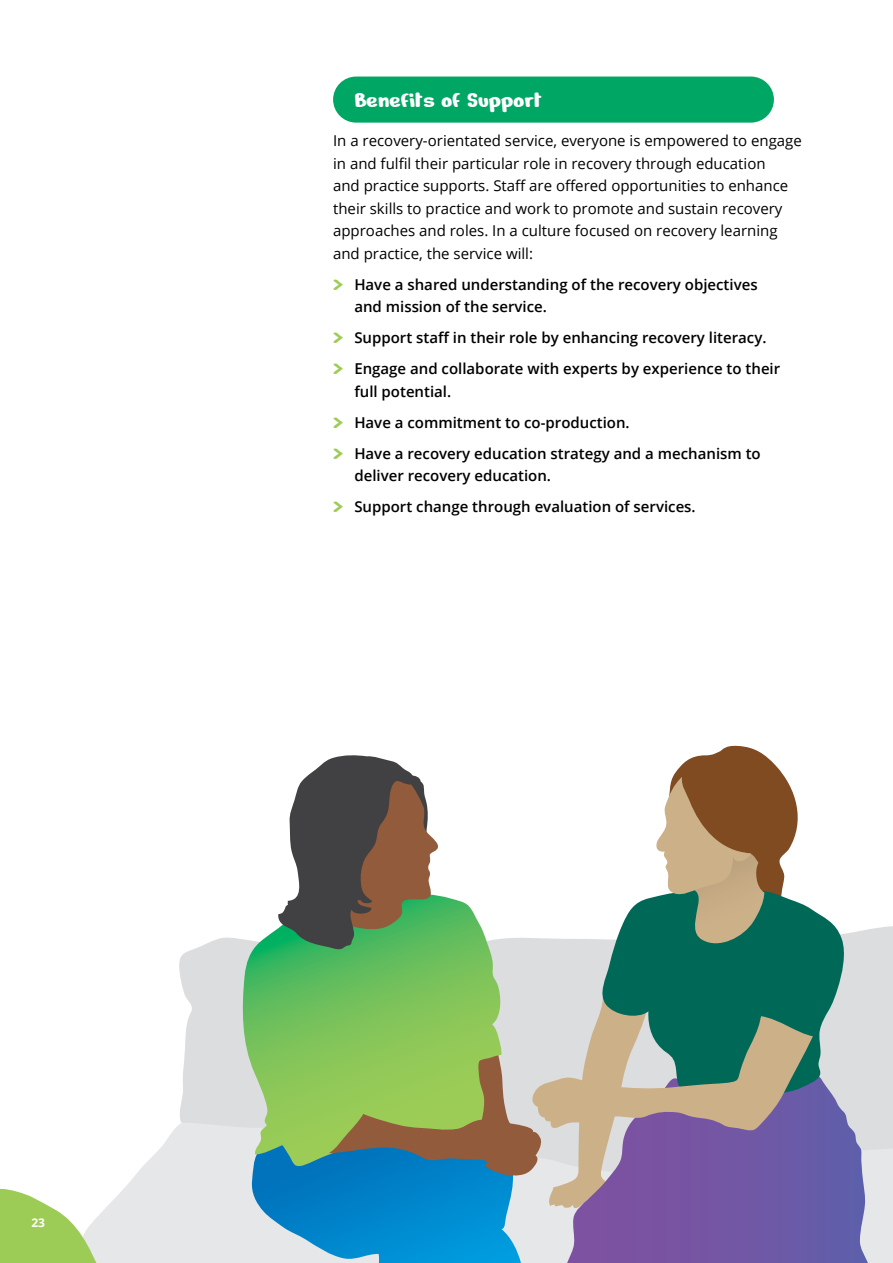
<style>
.page{position:relative;width:893px;height:1263px;background:#fff}
.page>*{position:absolute;margin:0;border:0;box-sizing:border-box;transform-origin:0 0}
.t1{font:24px "Nerko One";color:#fff}
.t2{font:600 15px/31px "Open Sans";color:#000}
.t3{font:15px/22.5px "Open Sans";color:#000}
.t4{font:700 12px "Open Sans";color:#fff}
.s1{font-family:"Nerko One";font-weight:400;font-size:22.5px;color:#9dcc56}
</style>
<div class="page">
<div style="left:333px;top:77px;width:441px;height:46px;background:#00a664;border-radius:23px"></div>
<svg style="left:102px;top:1127px;width:791px;height:136px;fill:#e6e7e8"></svg>
<svg style="left:177px;top:926px;width:716px;height:249px;background:#e1e2e2"></svg>
<svg style="left:241px;top:897px;width:262px;height:272px;background:#83c983"></svg>
<svg style="left:813px;top:1075px;width:55px;height:188px;background:#7d79b5"></svg>
<svg style="left:598px;top:896px;width:249px;height:204px;background:#418b80"></svg>
<svg style="left:655px;top:746px;width:151px;height:204px"></svg>
<svg style="left:278px;top:755px;width:167px;height:194px"></svg>
<svg style="left:251px;top:998px;width:562px;height:265px;background:#7a9895"></svg>
<svg style="left:0;top:1188px;width:102px;height:75px"></svg>
<p class="t4" style="left:31px;top:1214px;width:15px">23</p>
<h1 class="t1" style="left:354px;top:84px;width:189px">Benefits of Support</h1>
<p class="t3" style="left:333px;top:129px;width:470px">In a recovery-orientated service, everyone is empowered to engage in and fulfil their particular role in recovery through education<br>and practice supports. Staff are offered opportunities to enhance their skills to practice and work to promote and sustain recovery approaches and roles. In a culture focused on recovery learning and practice, the service will:</p>
<p class="t2" style="left:354px;top:273px;width:405px;line-height:22.5px;text-indent:-21px"><span class="s1">&gt;</span> Have a shared understanding of the recovery objectives and mission of the service.</p>
<p class="t2" style="left:333px;top:322px;width:449px"><span class="s1">&gt;</span> Support staff in their role by enhancing recovery literacy.<br><span class="s1">&gt;</span> Engage and collaborate with experts by experience to their</p>
<p class="t2" style="left:333px;top:375px;width:429px;text-indent:21px">full potential.<br><span class="s1">&gt;</span> Have a commitment to co-production.<br><span class="s1">&gt;</span> Have a recovery education strategy and a mechanism to</p>
<p class="t2" style="left:333px;top:460px;width:364px;text-indent:21px">deliver recovery education.<br><span class="s1">&gt;</span> Support change through evaluation of services.</p>
</div>
